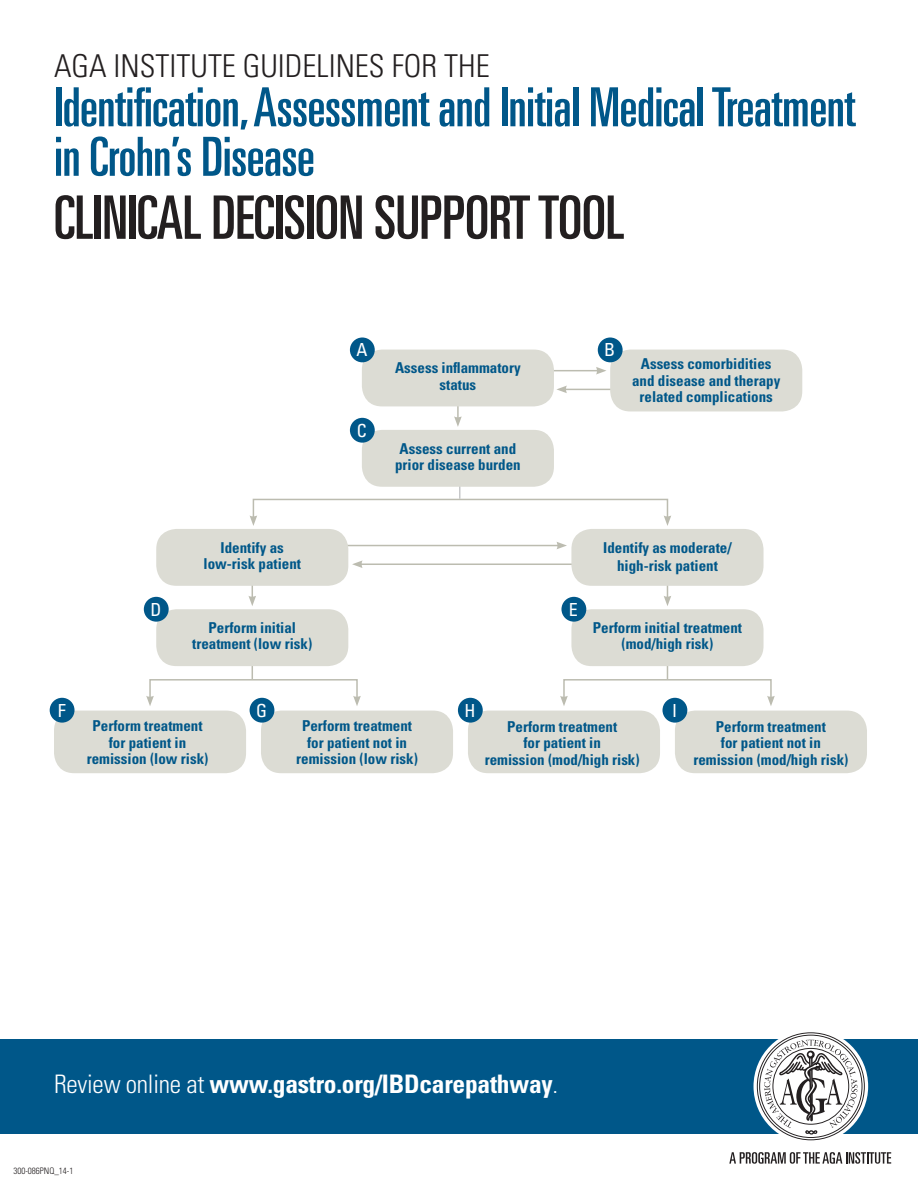
<style>
.page{position:relative;width:918px;height:1188px;background:#fff}
.page>*{position:absolute;margin:0;border:0;box-sizing:border-box;transform-origin:0 0}
.t1{font:ultra-condensed 60px "Univers LT Std";letter-spacing:-.01em;color:#231f20}
.t2{font:ultra-condensed 54px/49.5px "Univers LT Std";letter-spacing:-.01em;color:#005789}
.t3{font:300 condensed 31.5px "Univers LT Std";color:#231f20}
.t4{font:700 condensed 25.5px "Univers LT Std";letter-spacing:-.01em;color:#fff}
.t5{font:condensed 18px "Univers LT Std";color:#fff}
.t6{font:700 condensed 15px/16.5px "Univers LT Std";color:#005789;text-align:center}
.t7{font:300 condensed 9px "Univers LT Std";color:#231f20}
.s1{font-weight:300}
</style>
<div class="page">
<div style="left:0;top:1039px;width:918px;height:95px;background:#005789"></div>
<div style="left:754px;top:1029px;width:114px;height:115px;background:#fff;border-radius:50%"></div>
<svg style="left:757px;top:1032px;width:108px;height:108px"></svg>
<svg style="left:729px;top:1152px;width:162px;height:12px"></svg>
<svg style="left:252px;top:666px;width:1px;height:13px"></svg>
<svg style="left:459px;top:487px;width:1px;height:12px"></svg>
<svg style="left:667px;top:666px;width:1px;height:13px"></svg>
<div style="left:362px;top:430px;width:192px;height:57px;background:#dcdcd4;border-radius:20px"></div>
<div style="left:156px;top:609px;width:192px;height:57px;background:#dcdcd4;border-radius:20px"></div>
<div style="left:571px;top:609px;width:193px;height:57px;background:#dcdcd4;border-radius:20px"></div>
<div style="left:54px;top:711px;width:192px;height:62px;background:#dcdcd4;border-radius:20px"></div>
<div style="left:261px;top:711px;width:192px;height:62px;background:#dcdcd4;border-radius:20px"></div>
<div style="left:468px;top:711px;width:192px;height:62px;background:#dcdcd4;border-radius:20px"></div>
<div style="left:675px;top:711px;width:192px;height:62px;background:#dcdcd4;border-radius:20px"></div>
<svg style="left:454px;top:406px;width:8px;height:21px"></svg>
<svg style="left:248px;top:586px;width:8px;height:20px"></svg>
<div style="left:149px;top:679px;width:209px;height:20px;border:2px solid #bcbcb0"></div>
<svg style="left:353px;top:696px;width:8px;height:10px"></svg>
<svg style="left:146px;top:696px;width:8px;height:10px"></svg>
<div style="left:253px;top:499px;width:415px;height:20px;border:2px solid #bcbcb0"></div>
<svg style="left:664px;top:515px;width:7px;height:11px"></svg>
<svg style="left:250px;top:515px;width:7px;height:11px"></svg>
<div style="left:563px;top:679px;width:209px;height:20px;border:2px solid #bcbcb0"></div>
<svg style="left:767px;top:696px;width:8px;height:10px"></svg>
<svg style="left:560px;top:696px;width:8px;height:10px"></svg>
<svg style="left:664px;top:586px;width:7px;height:20px"></svg>
<hr style="left:551px;top:370px;width:47px;height:1px;background:#bcbcb0">
<svg style="left:596px;top:367px;width:10px;height:8px"></svg>
<hr style="left:336px;top:545px;width:223px;height:1px;background:#bcbcb0">
<svg style="left:556px;top:542px;width:11px;height:7px"></svg>
<hr style="left:565px;top:389px;width:48px;height:1px;background:#bcbcb0">
<svg style="left:557px;top:386px;width:10px;height:7px"></svg>
<hr style="left:360px;top:564px;width:219px;height:1px;background:#bcbcb0">
<svg style="left:352px;top:560px;width:11px;height:8px"></svg>
<div style="left:362px;top:350px;width:192px;height:56px;background:#dcdcd4;border-radius:20px"></div>
<div style="left:156px;top:529px;width:192px;height:57px;background:#dcdcd4;border-radius:20px"></div>
<div style="left:571px;top:529px;width:193px;height:57px;background:#dcdcd4;border-radius:20px"></div>
<div style="left:610px;top:350px;width:192px;height:61px;background:#dcdcd4;border-radius:20px"></div>
<div style="left:350px;top:337px;width:25px;height:25px;background:#005789;border-radius:50%"></div>
<div style="left:350px;top:418px;width:25px;height:25px;background:#005789;border-radius:50%"></div>
<div style="left:144px;top:597px;width:25px;height:25px;background:#005789;border-radius:50%"></div>
<div style="left:50px;top:698px;width:25px;height:25px;background:#005789;border-radius:50%"></div>
<div style="left:250px;top:698px;width:24px;height:25px;background:#005789;border-radius:50%"></div>
<div style="left:458px;top:698px;width:25px;height:25px;background:#005789;border-radius:50%"></div>
<div style="left:663px;top:698px;width:24px;height:25px;background:#005789;border-radius:50%"></div>
<div style="left:561px;top:597px;width:25px;height:25px;background:#005789;border-radius:50%"></div>
<div style="left:598px;top:337px;width:25px;height:25px;background:#005789;border-radius:50%"></div>
<p class="t3" style="left:54px;top:47px;width:437px">AGA INSTITUTE GUIDELINES FOR THE</p>
<p class="t2" style="left:54px;top:82px;width:803px">Identification, Assessment and Initial Medical Treatment in Crohn’s Disease</p>
<p class="t1" style="left:54px;top:183px;width:572px">CLINICAL DECISION SUPPORT TOOL</p>
<p class="t5" style="left:356px;top:339px;width:12px">A</p>
<p class="t5" style="left:357px;top:419px;width:12px">C</p>
<p class="t6" style="left:395px;top:360px;width:127px">Assess inflammatory status</p>
<p class="t6" style="left:395px;top:440px;width:127px">Assess current and prior disease burden</p>
<p class="t5" style="left:604px;top:339px;width:12px">B</p>
<p class="t6" style="left:641px;top:356px;width:132px">Assess comorbidities</p>
<p class="t6" style="left:632px;top:372px;width:150px">and disease and therapy</p>
<p class="t6" style="left:640px;top:389px;width:135px">related complications</p>
<p class="t5" style="left:150px;top:598px;width:12px">D</p>
<p class="t6" style="left:204px;top:539px;width:99px">Identify as low-risk patient</p>
<p class="t6" style="left:603px;top:538px;width:130px;line-height:18px">Identify as moderate/ high-risk patient</p>
<p class="t5" style="left:569px;top:598px;width:10px">E</p>
<p class="t6" style="left:192px;top:619px;width:121px">Perform initial treatment (low risk)</p>
<p class="t6" style="left:593px;top:619px;width:151px">Perform initial treatment (mod/high risk)</p>
<p class="t5" style="left:58px;top:699px;width:9px">F</p>
<p class="t5" style="left:256px;top:699px;width:12px">G</p>
<p class="t5" style="left:464px;top:699px;width:12px">H</p>
<p class="t5" style="left:672px;top:699px;width:7px">I</p>
<p class="t6" style="left:87px;top:717px;width:123px">Perform treatment for patient in remission (low risk)</p>
<p class="t6" style="left:296px;top:717px;width:123px">Perform treatment for patient not in remission (low risk)</p>
<p class="t6" style="left:485px;top:718px;width:156px">Perform treatment<br>for patient in<br>remission (mod/high risk)</p>
<p class="t6" style="left:693px;top:718px;width:156px">Perform treatment<br>for patient not in remission (mod/high risk)</p>
<h3 class="t4" style="left:54px;top:1069px;width:506px"><span class="s1">Review online at</span> www.gastro.org/IBDcarepathway<span class="s1">.</span></h3>
<p class="t7" style="left:14px;top:1165px;width:61px">300-086PNQ_14-1</p>
</div>
